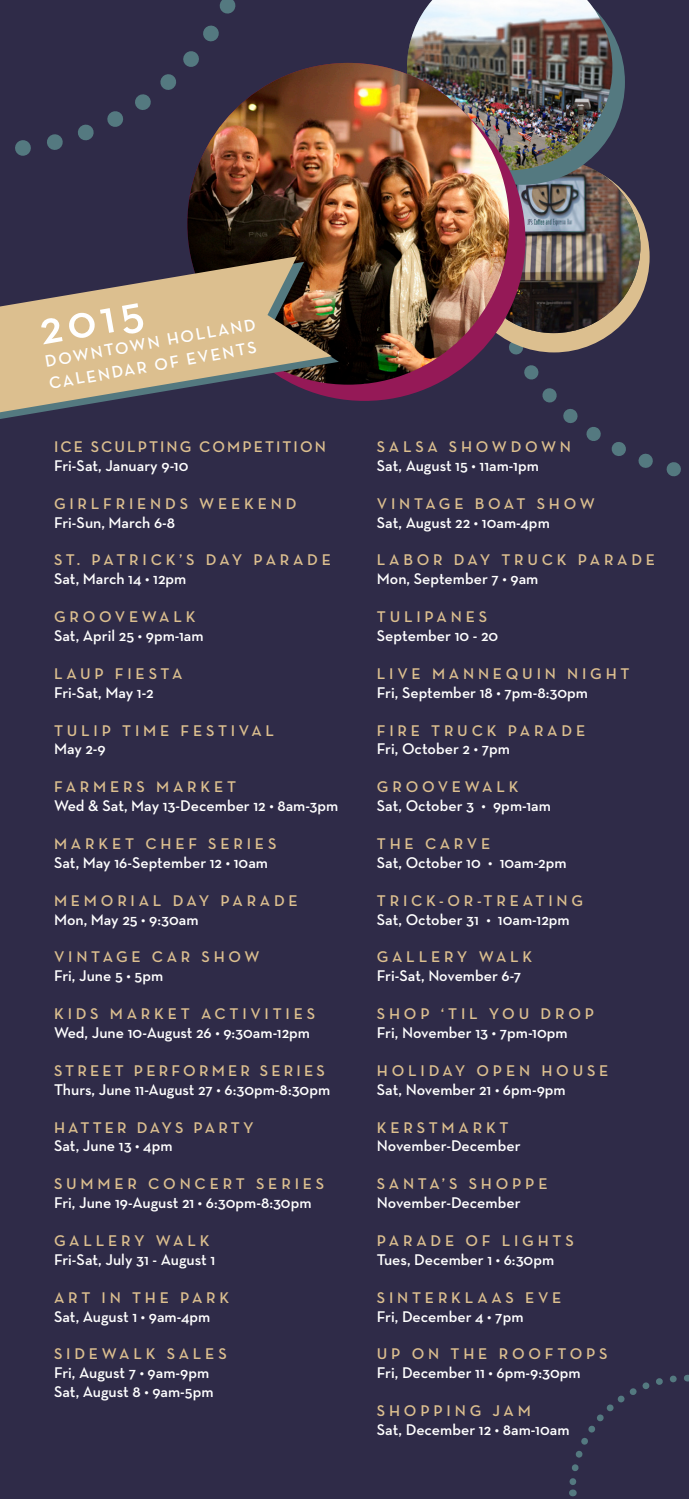
<style>
.page{position:relative;width:689px;height:1499px;background:#fff}
.page>*{position:absolute;margin:0;border:0;box-sizing:border-box;transform-origin:0 0}
.t1{font:600 47.25px "Neutra Text";color:#fff}
.t2{font:600 16.88px "Neutra Text";color:#fff}
.t3{font:600 15.75px "Neutra Text";color:#fff}
.t4{font:600 15.75px "Neutra Text";letter-spacing:.24em;color:#dcbf8f}
.t5{font:600 15.75px "Neutra Text";letter-spacing:.13em;color:#dcbf8f}
.t6{font:600 15.75px "Neutra Text";letter-spacing:.2em;color:#dcbf8f}
.t7{font:600 15.75px "Neutra Text";letter-spacing:.195em;color:#dcbf8f}
</style>
<div class="page">
<div style="left:0;top:0;width:688px;height:1498px;background:#2f2b48"></div>
<svg style="left:474px;top:248px;width:207px;height:229px"></svg>
<svg style="left:688px;top:468px;width:1px;height:15px"></svg>
<div style="left:458px;top:161px;width:191px;height:191px;background:#dcbf8f;border-radius:50%"></div>
<img style="left:506px;top:185px;width:134px;height:148px">
<svg style="left:15px;top:0;width:258px;height:162px"></svg>
<svg style="left:569px;top:1375px;width:108px;height:121px"></svg>
<svg style="left:509px;top:33px;width:116px;height:152px"></svg>
<img style="left:407px;top:0;width:205px;height:170px">
<div style="left:203px;top:79px;width:322px;height:322px;background:#951957;border-radius:50%"></div>
<img style="left:187px;top:63px;width:322px;height:322px;border-radius:161px">
<svg style="left:0;top:262px;width:339px;height:157px"></svg>
<svg style="left:0;top:256px;width:332px;height:156px;fill:#dcbf8f"></svg>
<p class="t1" style="left:34px;top:300px;width:106px;rotate:-10deg">2015</p>
<p class="t2" style="left:43px;top:351px;width:215px;rotate:-10deg">DOWNTOWN HOLLAND</p>
<p class="t2" style="left:47px;top:373px;width:212px;rotate:-10deg">CALENDAR OF EVENTS</p>
<p class="t5" style="left:54px;top:437px;width:273px">ICE SCULPTING COMPETITION</p>
<p class="t3" style="left:54px;top:456px;width:136px">Fri-Sat, January 9-10</p>
<p class="t4" style="left:54px;top:493px;width:244px">GIRLFRIENDS WEEKEND</p>
<p class="t3" style="left:54px;top:512px;width:123px">Fri-Sun, March 6-8</p>
<p class="t4" style="left:54px;top:550px;width:278px">ST. PATRICK’S DAY PARADE</p>
<p class="t3" style="left:54px;top:569px;width:134px">Sat, March 14 • 12pm</p>
<p class="t4" style="left:54px;top:607px;width:143px">GROOVEWALK</p>
<p class="t3" style="left:54px;top:626px;width:151px">Sat, April 25 • 9pm-1am</p>
<p class="t4" style="left:54px;top:664px;width:130px">LAUP FIESTA</p>
<p class="t3" style="left:54px;top:682px;width:101px">Fri-Sat, May 1-2</p>
<p class="t4" style="left:54px;top:720px;width:221px">TULIP TIME FESTIVAL</p>
<p class="t3" style="left:54px;top:739px;width:53px">May 2-9</p>
<p class="t4" style="left:54px;top:777px;width:184px">FARMERS MARKET</p>
<p class="t3" style="left:54px;top:796px;width:286px">Wed &amp; Sat, May 13-December 12 • 8am-3pm</p>
<p class="t4" style="left:54px;top:834px;width:224px">MARKET CHEF SERIES</p>
<p class="t3" style="left:54px;top:853px;width:215px">Sat, May 16-September 12 • 10am</p>
<p class="t4" style="left:54px;top:890px;width:245px">MEMORIAL DAY PARADE</p>
<p class="t3" style="left:54px;top:909px;width:146px">Mon, May 25 • 9:30am</p>
<p class="t4" style="left:54px;top:947px;width:207px">VINTAGE CAR SHOW</p>
<p class="t3" style="left:54px;top:966px;width:111px">Fri, June 5 • 5pm</p>
<p class="t4" style="left:54px;top:1004px;width:263px">KIDS MARKET ACTIVITIES</p>
<p class="t3" style="left:54px;top:1023px;width:257px">Wed, June 10-August 26 • 9:30am-12pm</p>
<p class="t6" style="left:54px;top:1060px;width:272px">STREET PERFORMER SERIES</p>
<p class="t3" style="left:54px;top:1079px;width:277px">Thurs, June 11-August 27 • 6:30pm-8:30pm</p>
<p class="t7" style="left:54px;top:1117px;width:201px">HATTER DAYS PARTY</p>
<p class="t3" style="left:54px;top:1136px;width:120px">Sat, June 13 • 4pm</p>
<p class="t4" style="left:54px;top:1174px;width:272px">SUMMER CONCERT SERIES</p>
<p class="t3" style="left:54px;top:1193px;width:259px">Fri, June 19-August 21 • 6:30pm-8:30pm</p>
<p class="t4" style="left:54px;top:1231px;width:157px">GALLERY WALK</p>
<p class="t3" style="left:54px;top:1249px;width:163px">Fri-Sat, July 31 - August 1</p>
<p class="t4" style="left:54px;top:1287px;width:177px">ART IN THE PARK</p>
<p class="t3" style="left:54px;top:1306px;width:158px">Sat, August 1 • 9am-4pm</p>
<p class="t4" style="left:54px;top:1344px;width:174px">SIDEWALK SALES</p>
<p class="t3" style="left:54px;top:1363px;width:157px">Fri, August 7 • 9am-9pm</p>
<p class="t3" style="left:54px;top:1382px;width:161px">Sat, August 8 • 9am-5pm</p>
<p class="t4" style="left:377px;top:437px;width:196px">SALSA SHOWDOWN</p>
<p class="t3" style="left:377px;top:456px;width:163px">Sat, August 15 • 11am-1pm</p>
<p class="t4" style="left:377px;top:493px;width:219px">VINTAGE BOAT SHOW</p>
<p class="t3" style="left:377px;top:512px;width:174px">Sat, August 22 • 10am-4pm</p>
<p class="t4" style="left:377px;top:550px;width:280px">LABOR DAY TRUCK PARADE</p>
<p class="t3" style="left:377px;top:569px;width:163px">Mon, September 7 • 9am</p>
<p class="t4" style="left:377px;top:607px;width:112px">TULIPANES</p>
<p class="t3" style="left:377px;top:626px;width:123px">September 10 - 20</p>
<p class="t4" style="left:377px;top:664px;width:254px">LIVE MANNEQUIN NIGHT</p>
<p class="t3" style="left:377px;top:682px;width:213px">Fri, September 18 • 7pm-8:30pm</p>
<p class="t4" style="left:377px;top:720px;width:210px">FIRE TRUCK PARADE</p>
<p class="t3" style="left:377px;top:739px;width:134px">Fri, October 2 • 7pm</p>
<p class="t4" style="left:377px;top:777px;width:143px">GROOVEWALK</p>
<p class="t3" style="left:377px;top:796px;width:175px">Sat, October 3 • 9pm-1am</p>
<p class="t4" style="left:377px;top:834px;width:115px">THE CARVE</p>
<p class="t3" style="left:377px;top:853px;width:191px">Sat, October 10 • 10am-2pm</p>
<p class="t4" style="left:377px;top:890px;width:208px">TRICK-OR-TREATING</p>
<p class="t3" style="left:377px;top:909px;width:194px">Sat, October 31 • 10am-12pm</p>
<p class="t4" style="left:377px;top:947px;width:157px">GALLERY WALK</p>
<p class="t3" style="left:377px;top:966px;width:146px">Fri-Sat, November 6-7</p>
<p class="t4" style="left:377px;top:1004px;width:219px">SHOP ‘TIL YOU DROP</p>
<p class="t3" style="left:377px;top:1023px;width:192px">Fri, November 13 • 7pm-10pm</p>
<p class="t4" style="left:377px;top:1060px;width:233px">HOLIDAY OPEN HOUSE</p>
<p class="t3" style="left:377px;top:1079px;width:190px">Sat, November 21 • 6pm-9pm</p>
<p class="t4" style="left:377px;top:1117px;width:133px">KERSTMARKT</p>
<p class="t3" style="left:377px;top:1136px;width:145px">November-December</p>
<p class="t4" style="left:377px;top:1174px;width:172px">SANTA’S SHOPPE</p>
<p class="t3" style="left:377px;top:1193px;width:145px">November-December</p>
<p class="t4" style="left:377px;top:1231px;width:198px">PARADE OF LIGHTS</p>
<p class="t3" style="left:377px;top:1249px;width:179px">Tues, December 1 • 6:30pm</p>
<p class="t4" style="left:377px;top:1287px;width:186px">SINTERKLAAS EVE</p>
<p class="t3" style="left:377px;top:1306px;width:148px">Fri, December 4 • 7pm</p>
<p class="t4" style="left:377px;top:1344px;width:232px">UP ON THE ROOFTOPS</p>
<p class="t3" style="left:377px;top:1363px;width:205px">Fri, December 11 • 6pm-9:30pm</p>
<p class="t4" style="left:377px;top:1401px;width:155px">SHOPPING JAM</p>
<p class="t3" style="left:377px;top:1420px;width:194px">Sat, December 12 • 8am-10am</p>
</div>
